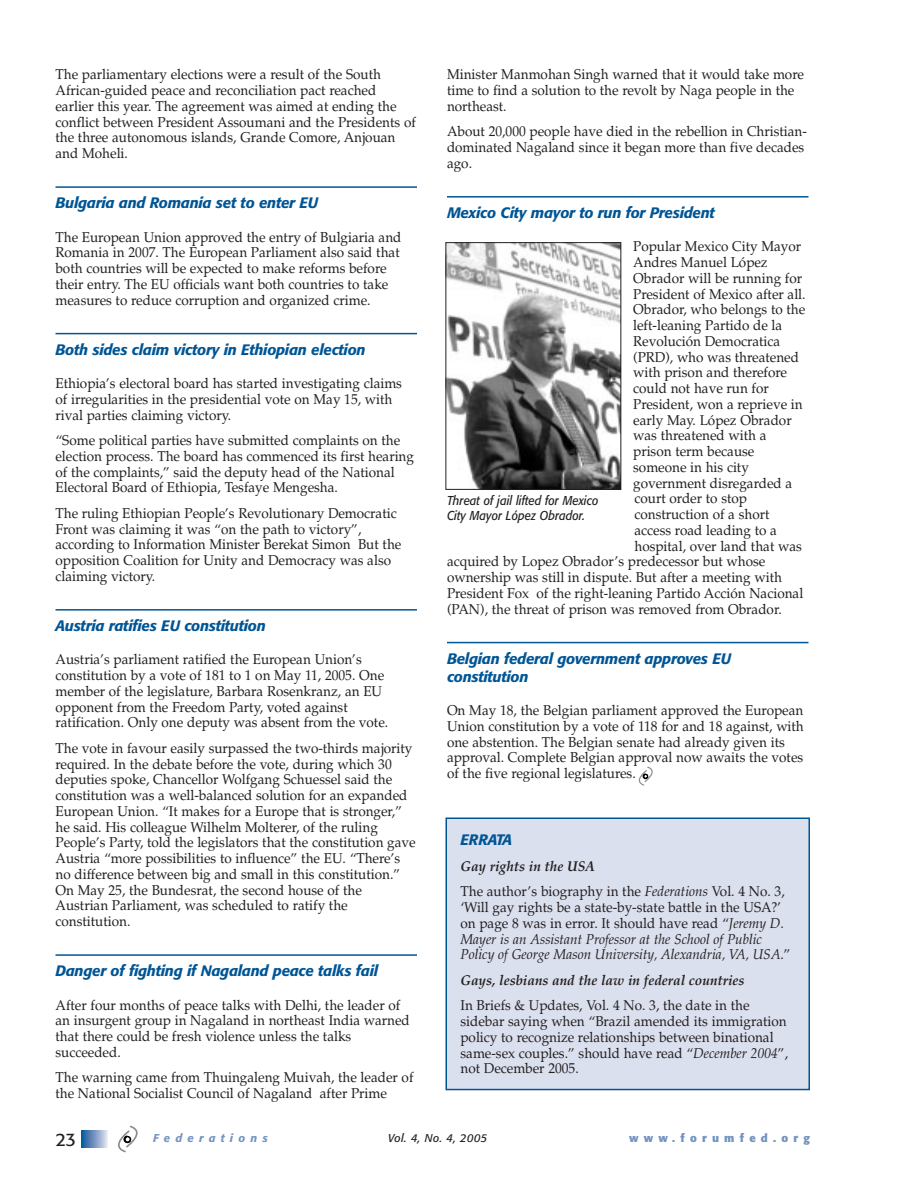
<style>
.page{position:relative;width:918px;height:1188px;background:#fff}
.page>*{position:absolute;margin:0;border:0;box-sizing:border-box;transform-origin:0 0}
.t1{font:18px "Formata";color:#231f1f}
.t2{font:italic 500 15px/18px "Formata";letter-spacing:-.02em;color:#005595}
.t3{font:14.25px/15.8px "Palatino";color:#231f1f;scale:.95 1}
.t4{font:italic 14.25px/15.8px "Palatino";color:#231f1f;scale:.95 1}
.t5{font:italic 700 14.25px "Palatino";color:#231f1f;scale:.95 1}
.t6{font:italic 12.75px/15px "Formata";color:#231f1f;scale:.9 1}
.t7{font:700 11.25px "Formata";letter-spacing:.465em;color:#7393c1}
.t8{font:italic 11.25px "Formata";letter-spacing:.03em;color:#231f1f}
.t9{font:italic 500 11.25px "Formata";letter-spacing:.465em;color:#7393c1}
.s1{font-weight:700;font-style:italic}
.s2{font-style:italic}
.s3{font-style:normal}
</style>
<div class="page">
<div style="left:446px;top:818px;width:363px;height:272px;background:#dbe0ee"></div>
<div style="left:446px;top:818px;width:364px;height:272px;border:2px solid #005595"></div>
<hr style="left:56px;top:186px;width:361px;height:2px;background:#005595">
<hr style="left:56px;top:333px;width:361px;height:1px;background:#005595">
<hr style="left:56px;top:609px;width:361px;height:2px;background:#005595">
<hr style="left:56px;top:954px;width:361px;height:2px;background:#005595">
<hr style="left:447px;top:196px;width:361px;height:2px;background:#005595">
<hr style="left:447px;top:642px;width:361px;height:1px;background:#005595">
<svg style="left:81px;top:1125px;width:57px;height:28px"></svg>
<img style="left:448px;top:244px;width:171px;height:244px">
<div style="left:446px;top:242px;width:175px;height:248px;border:1px solid #231f1f"></div>
<svg style="left:638px;top:766px;width:15px;height:20px"></svg>
<p class="t3" style="left:55px;top:68px;width:381px">The parliamentary elections were a result of the South African-guided peace and reconciliation pact reached earlier this year. The agreement was aimed at ending the conflict between President Assoumani and the Presidents of the three autonomous islands, Grande Comore, Anjouan and Moheli.</p>
<p class="t2" style="left:55px;top:195px;width:264px">Bulgaria and Romania set to enter EU</p>
<p class="t3" style="left:55px;top:231px;width:366px">The European Union approved the entry of Bulgiaria and Romania in 2007. The European Parliament also said that both countries will be expected to make reforms before their entry. The EU officials want both countries to take measures to reduce corruption and organized crime.</p>
<p class="t2" style="left:55px;top:342px;width:312px">Both sides claim victory in Ethiopian election</p>
<p class="t3" style="left:55px;top:377px;width:366px">Ethiopia’s electoral board has started investigating claims of irregularities in the presidential vote on May 15, with rival parties claiming victory.</p>
<p class="t3" style="left:55px;top:434px;width:379px">“Some political parties have submitted complaints on the election process. The board has commenced its first hearing of the complaints,” said the deputy head of the National Electoral Board of Ethiopia, Tesfaye Mengesha.</p>
<p class="t3" style="left:55px;top:507px;width:366px">The ruling Ethiopian People’s Revolutionary Democratic Front was claiming it was “on the path to victory”, according to Information Minister Berekat Simon But the opposition Coalition for Unity and Democracy was also claiming victory.</p>
<p class="t2" style="left:55px;top:618px;width:212px">Austria ratifies EU constitution</p>
<p class="t3" style="left:55px;top:653px;width:352px">Austria’s parliament ratified the European Union’s constitution by a vote of 181 to 1 on May 11, 2005. One member of the legislature, Barbara Rosenkranz, an EU opponent from the Freedom Party, voted against ratification. Only one deputy was absent from the vote.</p>
<p class="t3" style="left:55px;top:742px;width:381px">The vote in favour easily surpassed the two-thirds majority required. In the debate before the vote, during which 30 deputies spoke, Chancellor Wolfgang Schuessel said the constitution was a well-balanced solution for an expanded European Union. “It makes for a Europe that is stronger,” he said. His colleague Wilhelm Molterer, of the ruling People’s Party, told the legislators that the constitution gave Austria “more possibilities to influence” the EU. “There’s no difference between big and small in this constitution.” On May 25, the Bundesrat, the second house of the Austrian Parliament, was scheduled to ratify the constitution.</p>
<p class="t2" style="left:55px;top:963px;width:324px">Danger of fighting if Nagaland peace talks fail</p>
<p class="t3" style="left:55px;top:999px;width:375px">After four months of peace talks with Delhi, the leader of an insurgent group in Nagaland in northeast India warned that there could be fresh violence unless the talks succeeded.</p>
<p class="t3" style="left:55px;top:1071px;width:378px">The warning came from Thuingaleng Muivah, the leader of the National Socialist Council of Nagaland after Prime</p>
<p class="t3" style="left:447px;top:68px;width:377px">Minister Manmohan Singh warned that it would take more time to find a solution to the revolt by Naga people in the northeast.</p>
<p class="t3" style="left:447px;top:125px;width:380px">About 20,000 people have died in the rebellion in Christian&shy;dominated Nagaland since it began more than five decades ago.</p>
<p class="t2" style="left:447px;top:205px;width:269px">Mexico City mayor to run for President</p>
<p class="t3" style="left:633px;top:240px;width:178px">Popular Mexico City Mayor</p>
<p class="t3" style="left:633px;top:256px;width:143px">Andres Manuel López</p>
<p class="t3" style="left:633px;top:272px;width:179px">Obrador will be running for</p>
<p class="t3" style="left:633px;top:288px;width:183px">President of Mexico after all.</p>
<p class="t3" style="left:633px;top:303px;width:183px">Obrador, who belongs to the</p>
<p class="t3" style="left:633px;top:319px;width:158px">left-leaning Partido de la</p>
<p class="t3" style="left:633px;top:335px;width:156px">Revolución Democratica</p>
<p class="t3" style="left:633px;top:351px;width:176px">(PRD), who was threatened</p>
<p class="t3" style="left:633px;top:366px;width:163px">with prison and therefore</p>
<p class="t3" style="left:633px;top:382px;width:144px">could not have run for</p>
<p class="t3" style="left:633px;top:398px;width:180px">President, won a reprieve in</p>
<p class="t3" style="left:633px;top:414px;width:168px">early May. López Obrador</p>
<p class="t3" style="left:633px;top:429px;width:142px">was threatened with a</p>
<p class="t3" style="left:633px;top:445px;width:129px">prison term because</p>
<p class="t3" style="left:633px;top:461px;width:123px">someone in his city</p>
<p class="t3" style="left:633px;top:477px;width:169px">government disregarded a</p>
<p class="t3" style="left:635px;top:492px;width:120px">court order to stop</p>
<p class="t3" style="left:635px;top:508px;width:144px">construction of a short</p>
<p class="t3" style="left:635px;top:524px;width:152px">access road leading to a</p>
<p class="t3" style="left:635px;top:540px;width:178px">hospital, over land that was</p>
<p class="t3" style="left:447px;top:555px;width:337px">acquired by Lopez Obrador’s predecessor but whose</p>
<p class="t3" style="left:447px;top:571px;width:354px">ownership was still in dispute. But after a meeting with</p>
<p class="t3" style="left:447px;top:587px;width:377px">President Fox of the right-leaning Partido Acción Nacional</p>
<p class="t3" style="left:447px;top:603px;width:354px">(PAN), the threat of prison was removed from Obrador.</p>
<p class="t2" style="left:447px;top:651px;width:286px">Belgian federal government approves EU constitution</p>
<p class="t3" style="left:447px;top:704px;width:377px">On May 18, the Belgian parliament approved the European Union constitution by a vote of 118 for and 18 against, with one abstention. The Belgian senate had already given its approval. Complete Belgian approval now awaits the votes of the five regional legislatures.</p>
<p class="t6" style="left:447px;top:494px;width:170px">Threat of jail lifted for Mexico<br>City Mayor López Obrador.</p>
<p class="t2" style="left:460px;top:832px;width:53px">ERRATA</p>
<p class="t3" style="left:460px;top:855px;width:343px;line-height:25.5px"><span class="s1">Gay rights in the USA<br></span>The author’s biography in the <span class="s2">Federations</span> Vol. 4 No. 3,</p>
<p class="t4" style="left:460px;top:901px;width:349px"><span class="s3">‘Will gay rights be a state-by-state battle in the USA?’ on page 8 was in error. It should have read “</span>Jeremy D.<br>Mayer is an Assistant Professor at the School of Public Policy of George Mason University, Alexandria, VA, USA<span class="s3">.”</span></p>
<p class="t5" style="left:460px;top:974px;width:301px">Gays, lesbians and the law in federal countries</p>
<p class="t3" style="left:460px;top:999px;width:346px">In Briefs &amp; Updates, Vol. 4 No. 3, the date in the sidebar saying when “Brazil amended its immigration policy to recognize relationships between binational same-sex couples.” should have read “<span class="s2">December 2004</span>”, not December 2005.</p>
<p class="t1" style="left:55px;top:1132px;width:22px">23</p>
<p class="t9" style="left:153px;top:1133px;width:116px">Federations</p>
<p class="t8" style="left:388px;top:1133px;width:101px">Vol. 4, No. 4, 2005</p>
<p class="t7" style="left:629px;top:1133px;width:182px">www.forumfed.org</p>
</div>
